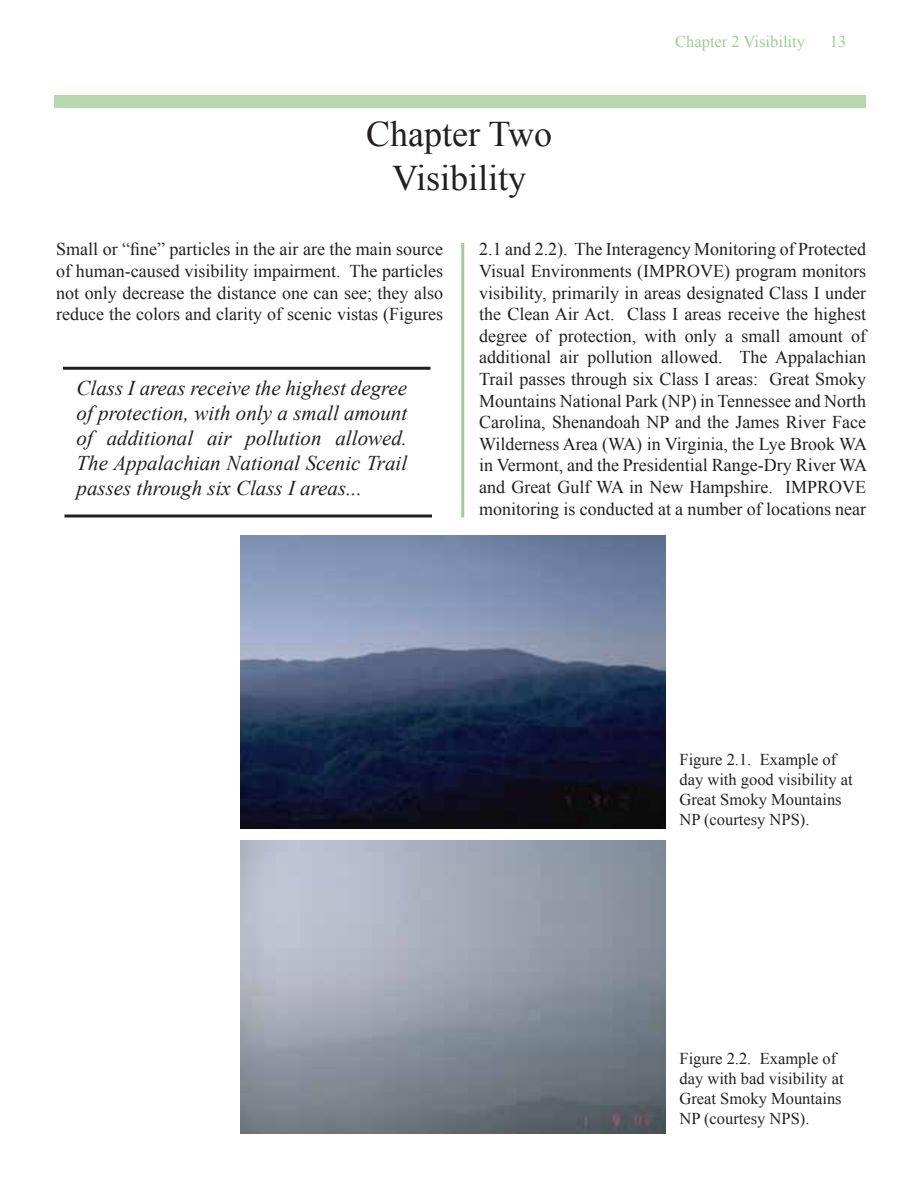
<style>
.page{position:relative;width:918px;height:1188px;background:#fff}
.page>*{position:absolute;margin:0;border:0;box-sizing:border-box;transform-origin:0 0}
.t1{font:36px/43.2px "Times New Roman";color:#231f20;text-align:center}
.t2{font:italic 21px/25.2px "Times New Roman";color:#231f20;text-align:justify}
.t3{font:18px/21.6px "Times New Roman";color:#231f20;text-align:justify}
.t4{font:16.5px/19.8px "Times New Roman";color:#231f20}
.t5{font:16.5px "Times New Roman";color:#9ecd95}
</style>
<div class="page">
<hr style="left:461px;top:243px;width:3px;height:275px;background:#9ecd95">
<svg style="left:64px;top:514px;width:368px;height:4px"></svg>
<hr style="left:63px;top:367px;width:367px;height:3px;background:#231f20">
<div style="left:54px;top:95px;width:811px;height:13px;background:#b7d8ad"></div>
<img style="left:241px;top:536px;width:425px;height:293px">
<img style="left:241px;top:841px;width:425px;height:293px">
<h1 class="t1" style="left:366px;top:112px;width:187px">Chapter Two<br>Visibility</h1>
<p class="t5" style="left:675px;top:30px;width:131px">Chapter 2 Visibility</p>
<p class="t5" style="left:830px;top:30px;width:18px">13</p>
<p class="t3" style="left:56px;top:238px;width:389px">Small or “fine” particles in the air are the main source of human-caused visibility impairment. The particles not only decrease the distance one can see; they also reduce the colors and clarity of scenic vistas (Figures</p>
<p class="t2" style="left:76px;top:375px;width:332px">Class I areas receive the highest degree of protection, with only a small amount of additional air pollution allowed.<br>The Appalachian National Scenic Trail passes through six Class I areas...</p>
<p class="t3" style="left:479px;top:238px;width:389px">2.1 and 2.2). The Interagency Monitoring of Protected Visual Environments (IMPROVE) program monitors visibility, primarily in areas designated Class I under the Clean Air Act. Class I areas receive the highest degree of protection, with only a small amount of additional air pollution allowed. The Appalachian Trail passes through six Class I areas: Great Smoky Mountains National Park (NP) in Tennessee and North Carolina, Shenandoah NP and the James River Face Wilderness Area (WA) in Virginia, the Lye Brook WA in Vermont, and the Presidential Range-Dry River WA and Great Gulf WA in New Hampshire. IMPROVE monitoring is conducted at a number of locations near</p>
<p class="t4" style="left:680px;top:750px;width:175px">Figure 2.1. Example of day with good visibility at<br>Great Smoky Mountains<br>NP (courtesy NPS).</p>
<p class="t4" style="left:680px;top:1049px;width:166px">Figure 2.2. Example of day with bad visibility at<br>Great Smoky Mountains<br>NP (courtesy NPS).</p>
</div>
